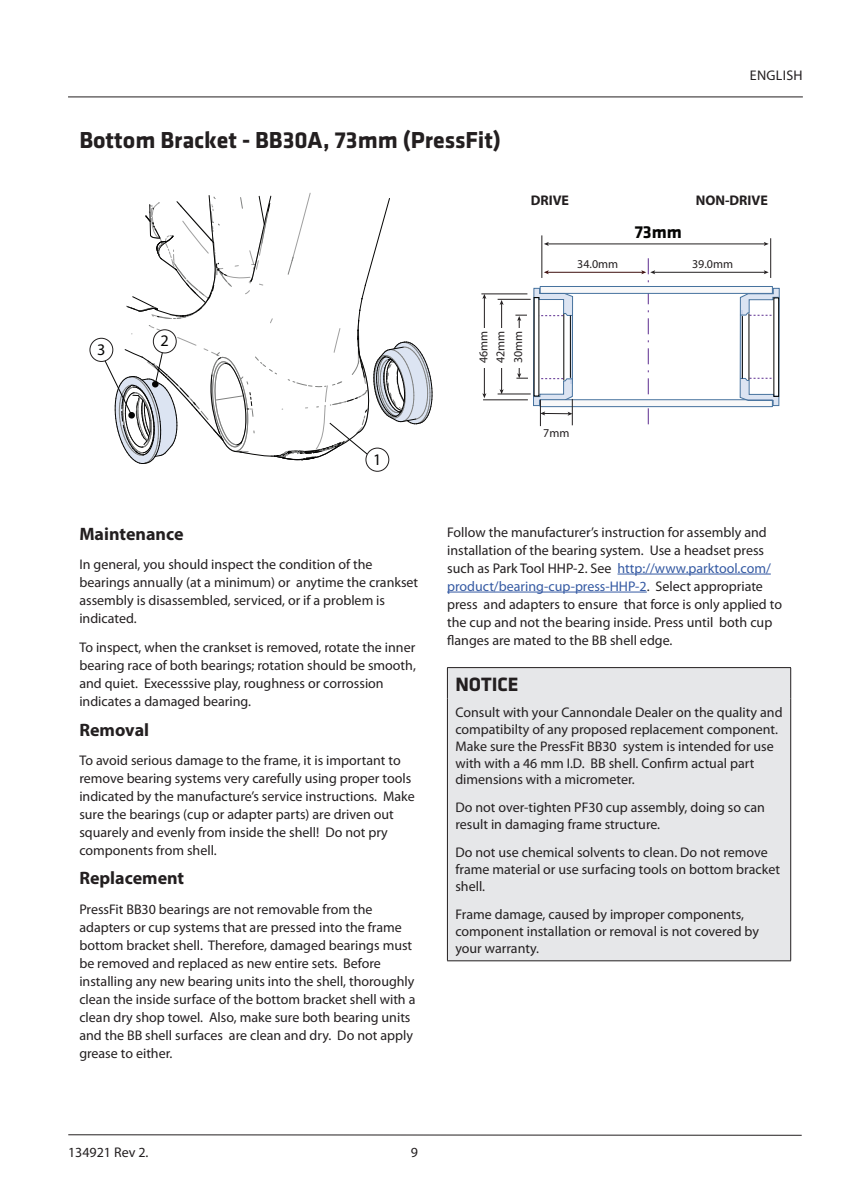
<style>
.page{position:relative;width:842px;height:1191px;background:#fff}
.page>*{position:absolute;margin:0;border:0;box-sizing:border-box;transform-origin:0 0}
.t1{font:700 24px "Klavika";color:#231f20}
.t2{font:700 20px "Klavika Basic";color:#231f20}
.t3{font:700 18px "Myriad Pro";color:#231f20}
.t4{font:700 18px "Klavika Basic";color:#050504}
.t5{font:16.2px "Myriad Pro";color:#050504}
.t6{font:14px/18px "Myriad Pro";color:#231f20}
.t7{font:700 14px "Myriad Pro";color:#231f20}
.t8{font:14px "Myriad Pro";letter-spacing:.02em;color:#231f20}
.t9{font:12px/17.4px "Myriad Pro";color:#231f20;text-align:justify}
.s1{color:#355aa3}
</style>
<div class="page">
<hr style="left:68px;top:1134px;width:734px;height:1px;background:#231f20">
<hr style="left:68px;top:96px;width:735px;height:1px;background:#231f20">
<hr style="left:481px;top:293px;width:46px;height:1px;background:#231f20">
<hr style="left:483px;top:399px;width:45px;height:1px;background:#231f20">
<hr style="left:498px;top:299px;width:33px;height:1px;background:#231f20">
<hr style="left:498px;top:393px;width:33px;height:1px;background:#231f20">
<hr style="left:501px;top:303px;width:1px;height:88px;background:#231f20">
<svg style="left:500px;top:300px;width:4px;height:5px"></svg>
<svg style="left:500px;top:389px;width:4px;height:5px"></svg>
<hr style="left:484px;top:297px;width:1px;height:98px;background:#231f20">
<svg style="left:482px;top:294px;width:4px;height:5px"></svg>
<svg style="left:482px;top:393px;width:4px;height:5px"></svg>
<div style="left:482px;top:327px;width:44px;height:40px;background:#fff"></div>
<hr style="left:770px;top:238px;width:1px;height:40px;background:#231f20">
<hr style="left:541px;top:235px;width:1px;height:43px;background:#231f20">
<hr style="left:547px;top:243px;width:218px;height:1px;background:#231f20">
<svg style="left:764px;top:242px;width:5px;height:4px"></svg>
<svg style="left:544px;top:242px;width:5px;height:4px"></svg>
<hr style="left:654px;top:272px;width:111px;height:1px;background:#231f20">
<svg style="left:764px;top:270px;width:5px;height:4px"></svg>
<hr style="left:547px;top:272px;width:96px;height:1px;background:#3e0f0e">
<svg style="left:641px;top:258px;width:14px;height:167px"></svg>
<svg style="left:544px;top:270px;width:5px;height:4px"></svg>
<div style="left:540px;top:286px;width:232px;height:7px;background:#f8f8f9"></div>
<div style="left:540px;top:286px;width:233px;height:8px;border:1px solid #46729e"></div>
<div style="left:540px;top:400px;width:232px;height:6px;background:#f8f8f9"></div>
<div style="left:540px;top:399px;width:233px;height:8px;border:1px solid #46729e"></div>
<svg style="left:739px;top:288px;width:41px;height:118px"></svg>
<hr style="left:749px;top:314px;width:1px;height:66px;background:#040503">
<hr style="left:742px;top:316px;width:1px;height:62px;background:#040503">
<svg style="left:366px;top:448px;width:23px;height:23px"></svg>
<div style="left:365px;top:447px;width:24px;height:25px;border:1px solid #211e1e;border-radius:50%"></div>
<svg style="left:100px;top:193px;width:333px;height:271px"></svg>
<div style="left:90px;top:338px;width:23px;height:23px;background:#fff;border-radius:50%"></div>
<div style="left:89px;top:338px;width:24px;height:24px;border:1px solid #211e1e;border-radius:50%"></div>
<svg style="left:515px;top:288px;width:58px;height:138px"></svg>
<hr style="left:617px;top:573px;width:154px;height:1px;background:#355aa3">
<hr style="left:447px;top:591px;width:200px;height:1px;background:#355aa3">
<div style="left:448px;top:668px;width:342px;height:292px;background:#e6e7e9"></div>
<hr style="left:447px;top:667px;width:344px;height:1px;background:#231f20">
<hr style="left:447px;top:668px;width:1px;height:30px;background:#231f20">
<hr style="left:790px;top:668px;width:1px;height:30px;background:#231f20">
<hr style="left:447px;top:698px;width:1px;height:262px;background:#231f20">
<hr style="left:790px;top:698px;width:1px;height:262px;background:#231f20">
<hr style="left:447px;top:960px;width:344px;height:1px;background:#231f20">
<h1 class="t1" style="left:79px;top:123px;width:423px">Bottom Bracket - BB30A, 73mm (PressFit)</h1>
<p class="t8" style="left:750px;top:67px;width:54px">ENGLISH</p>
<p class="t7" style="left:531px;top:191px;width:40px">DRIVE</p>
<p class="t7" style="left:696px;top:191px;width:74px">NON-DRIVE</p>
<p class="t4" style="left:635px;top:219px;width:49px">73mm</p>
<p class="t9" style="left:577px;top:255px;width:42px">34.0mm</p>
<p class="t9" style="left:692px;top:255px;width:42px">39.0mm</p>
<p class="t5" style="left:97px;top:339px;width:10px">3</p>
<p class="t5" style="left:161px;top:331px;width:10px">2</p>
<p class="t9" style="left:474px;top:363px;width:34px;rotate:-90deg">46mm 42mm 30mm</p>
<p class="t5" style="left:373px;top:449px;width:10px">1</p>
<p class="t9" style="left:543px;top:424px;width:28px">7mm</p>
<p class="t3" style="left:79px;top:522px;width:106px">Maintenance</p>
<p class="t6" style="left:79px;top:555px;width:340px">In general, you should inspect the condition of the bearings annually (at a minimum) or anytime the crankset assembly is disassembled, serviced, or if a problem is indicated.</p>
<p class="t6" style="left:79px;top:638px;width:338px">To inspect, when the crankset is removed, rotate the inner bearing race of both bearings; rotation should be smooth, and quiet. Execesssive play, roughness or corrossion indicates a damaged bearing.</p>
<p class="t3" style="left:79px;top:718px;width:71px">Removal</p>
<p class="t6" style="left:79px;top:751px;width:337px">To avoid serious damage to the frame, it is important to remove bearing systems very carefully using proper tools indicated by the manufacture’s service instructions. Make sure the bearings (cup or adapter parts) are driven out squarely and evenly from inside the shell! Do not pry components from shell.</p>
<p class="t3" style="left:79px;top:866px;width:106px">Replacement</p>
<p class="t6" style="left:79px;top:900px;width:338px">PressFit BB30 bearings are not removable from the adapters or cup systems that are pressed into the frame bottom bracket shell. Therefore, damaged bearings must be removed and replaced as new entire sets. Before installing any new bearing units into the shell, thoroughly clean the inside surface of the bottom bracket shell with a clean dry shop towel. Also, make sure both bearing units and the BB shell surfaces are clean and dry. Do not apply grease to either.</p>
<p class="t6" style="left:447px;top:523px;width:336px">Follow the manufacturer’s instruction for assembly and installation of the bearing system. Use a headset press such as Park Tool HHP-2. See <span class="s1">http://www.parktool.com/ product/bearing-cup-press-HHP-2</span>. Select appropriate press and adapters to ensure that force is only applied to the cup and not the bearing inside. Press until both cup flanges are mated to the BB shell edge.</p>
<h2 class="t2" style="left:455px;top:669px;width:65px">NOTICE</h2>
<p class="t6" style="left:455px;top:704px;width:329px;line-height:16.8px">Consult with your Cannondale Dealer on the quality and compatibilty of any proposed replacement component.<br>Make sure the PressFit BB30 system is intended for use with with a 46 mm I.D. BB shell. Confirm actual part dimensions with a micrometer.</p>
<p class="t6" style="left:455px;top:799px;width:311px;line-height:16.8px">Do not over-tighten PF30 cup assembly, doing so can result in damaging frame structure.</p>
<p class="t6" style="left:455px;top:844px;width:326px;line-height:16.8px">Do not use chemical solvents to clean. Do not remove frame material or use surfacing tools on bottom bracket shell.</p>
<p class="t6" style="left:455px;top:906px;width:305px;line-height:16.8px">Frame damage, caused by improper components, component installation or removal is not covered by your warranty.</p>
<p class="t6" style="left:68px;top:1143px;width:82px">134921 Rev 2.</p>
<p class="t6" style="left:411px;top:1143px;width:9px">9</p>
</div>
